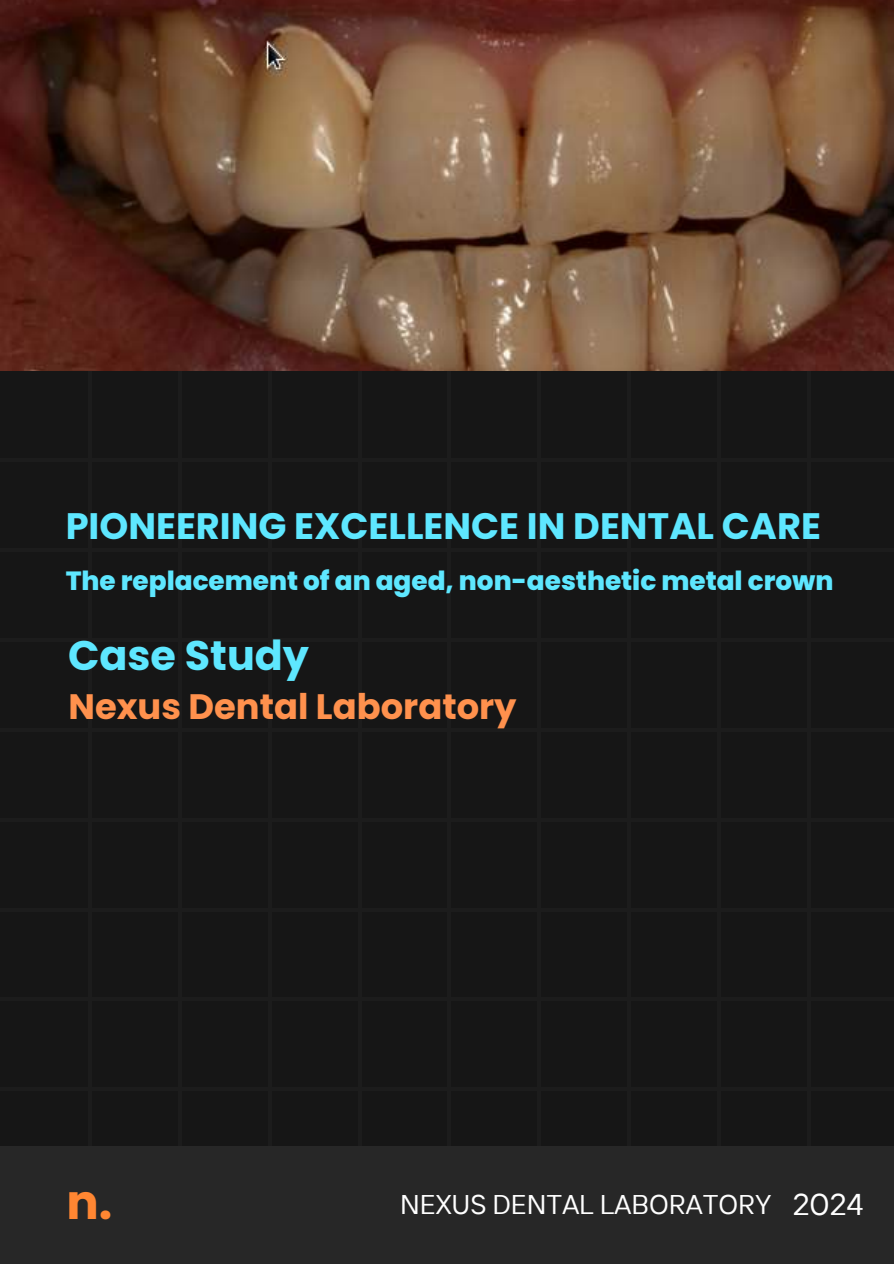
<style>
.page{position:relative;width:894px;height:1264px;background:#fff}
.page>*{position:absolute;margin:0;border:0;box-sizing:border-box;transform-origin:0 0}
.t1{font:700 48px "Poppins";color:#ff8632}
.t2{font:700 41.25px "Poppins";color:#5ee7ff}
.t3{font:700 36.75px "Poppins";color:#5ee7ff}
.t4{font:700 35.25px "Poppins";color:#ff914d}
.t5{font:27px "TT Interphases";color:#fff}
.t6{font:800 26.25px "Poppins";color:#5ee7ff}
.s1{font-size:30px}
</style>
<div class="page">
<div style="left:0;top:0;width:893px;height:1263px;background:#161616"></div>
<hr style="left:88px;top:370px;width:3px;height:893px;background:#2e2e2e">
<hr style="left:178px;top:370px;width:3px;height:893px;background:#2e2e2e">
<hr style="left:268px;top:370px;width:3px;height:893px;background:#2e2e2e">
<hr style="left:358px;top:370px;width:3px;height:893px;background:#2e2e2e">
<hr style="left:447px;top:370px;width:4px;height:893px;background:#1c1c1c">
<hr style="left:537px;top:370px;width:4px;height:893px;background:#1c1c1c">
<hr style="left:627px;top:370px;width:3px;height:893px;background:#2e2e2e">
<hr style="left:717px;top:370px;width:3px;height:893px;background:#2e2e2e">
<hr style="left:807px;top:370px;width:3px;height:893px;background:#2e2e2e">
<hr style="left:0;top:1087px;width:893px;height:3px;background:#2e2e2e">
<hr style="left:0;top:997px;width:893px;height:4px;background:#1c1c1c">
<hr style="left:0;top:908px;width:893px;height:3px;background:#2e2e2e">
<hr style="left:0;top:818px;width:893px;height:3px;background:#2e2e2e">
<hr style="left:0;top:728px;width:893px;height:3px;background:#2e2e2e">
<hr style="left:0;top:638px;width:893px;height:3px;background:#2e2e2e">
<hr style="left:0;top:548px;width:893px;height:3px;background:#2e2e2e">
<hr style="left:0;top:458px;width:893px;height:4px;background:#1c1c1c">
<div style="left:0;top:1145px;width:893px;height:118px;background:#272727"></div>
<img style="left:0;top:0;width:893px;height:370px">
<h3 class="t3" style="left:66px;top:505px;width:756px">PIONEERING EXCELLENCE IN DENTAL CARE</h3>
<p class="t6" style="left:66px;top:566px;width:769px">The replacement of an aged, non-aesthetic metal crown</p>
<h2 class="t2" style="left:68px;top:632px;width:242px">Case Study</h2>
<h3 class="t4" style="left:68px;top:685px;width:449px">Nexus Dental Laboratory</h3>
<h1 class="t1" style="left:66px;top:1174px;width:47px">n.</h1>
<p class="t5" style="left:400px;top:1187px;width:464px">NEXUS DENTAL LABORATORY <span class="s1">2024</span></p>
</div>
